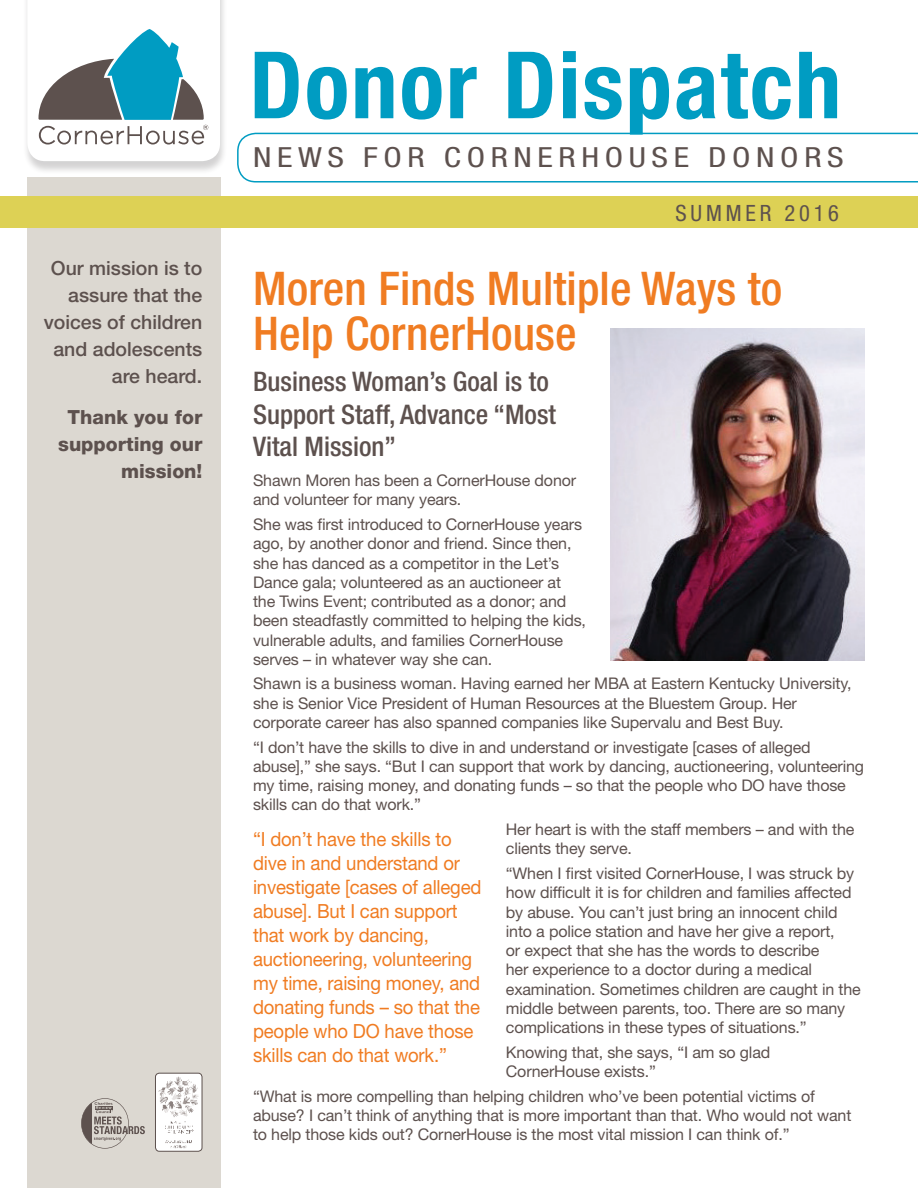
<style>
.page{position:relative;width:918px;height:1188px;background:#fff}
.page>*{position:absolute;margin:0;border:0;box-sizing:border-box;transform-origin:0 0}
.t1{font:700 condensed 93px "Helvetica Neue LT Std";letter-spacing:.02em;color:#009cc2}
.t2{font:500 condensed 46.5px/45px "Helvetica Neue LT Std";letter-spacing:.005em;color:#f07c22}
.t3{font:condensed 27.75px "Helvetica Neue LT Std";letter-spacing:.17em;color:#5d514e;scale:1.19 1}
.t4{font:500 condensed 27px/32.4px "Helvetica Neue LT Std";color:#5d514e}
.t5{font:condensed 22.5px "Helvetica Neue LT Std";letter-spacing:.17em;color:#5d514e}
.t6{font:19.5px/24px "Helvetica Neue LT Std";letter-spacing:-.01em;color:#f07c22;scale:.95 1}
.t7{font:500 19.5px/27px "Helvetica Neue LT Std";color:#5d514e;text-align:right}
.t8{font:800 19.5px/27px "Helvetica Neue LT Std";color:#5d514e;text-align:right}
.t9{font:16.05px/19.2px "Helvetica Neue LT Std";letter-spacing:-.01em;color:#5d514e}
</style>
<div class="page">
<div style="left:27px;top:178px;width:193px;height:1010px;background:#dcd8d1"></div>
<svg style="left:237px;top:133px;width:681px;height:50px"></svg>
<div style="left:23px;top:0;width:204px;height:175px;background:#231f20;opacity:.2"></div>
<svg style="left:27px;top:0;width:193px;height:161px"></svg>
<div style="left:1px;top:196px;width:917px;height:32px;background:#ddd155"></div>
<img style="left:611px;top:329px;width:254px;height:332px">
<img style="left:157px;top:1076px;width:43px;height:74px">
<div style="left:155px;top:1073px;width:47px;height:79px;border:1px solid #5d514e;border-radius:4px"></div>
<svg style="left:81px;top:1098px;width:64px;height:51px"></svg>
<p class="t7" style="left:44px;top:254px;width:160px">Our mission is to assure that the voices of children and adolescents are heard.</p>
<p class="t8" style="left:58px;top:404px;width:146px">Thank you for supporting our mission!</p>
<p class="t1" style="left:249px;top:29px;width:593px">Donor Dispatch</p>
<p class="t3" style="left:253px;top:141px;width:498px">NEWS FOR CORNERHOUSE DONORS</p>
<p class="t5" style="left:676px;top:200px;width:165px">SUMMER 2016</p>
<p class="t2" style="left:253px;top:266px;width:531px">Moren Finds Multiple Ways to<br>Help CornerHouse</p>
<p class="t4" style="left:253px;top:365px;width:305px">Business Woman’s Goal is to<br>Support Staff, Advance “Most<br>Vital Mission”</p>
<p class="t9" style="left:253px;top:471px;width:325px">Shawn Moren has been a CornerHouse donor and volunteer for many years.</p>
<p class="t9" style="left:253px;top:514px;width:335px">She was first introduced to CornerHouse years ago, by another donor and friend. Since then, she has danced as a competitor in the Let’s Dance gala; volunteered as an auctioneer at the Twins Event; contributed as a donor; and been steadfastly committed to helping the kids, vulnerable adults, and families CornerHouse serves – in whatever way she can.</p>
<p class="t9" style="left:253px;top:674px;width:600px">Shawn is a business woman. Having earned her MBA at Eastern Kentucky University, she is Senior Vice President of Human Resources at the Bluestem Group. Her corporate career has also spanned companies like Supervalu and Best Buy.</p>
<p class="t9" style="left:253px;top:737px;width:613px">“I don’t have the skills to dive in and understand or investigate [cases of alleged abuse],” she says. “But I can support that work by dancing, auctioneering, volunteering my time, raising money, and donating funds – so that the people who DO have those skills can do that work.”</p>
<p class="t9" style="left:506px;top:820px;width:350px">Her heart is with the staff members – and with the clients they serve.</p>
<p class="t9" style="left:506px;top:863px;width:357px">“When I first visited CornerHouse, I was struck by how difficult it is for children and families affected by abuse. You can’t just bring an innocent child into a police station and have her give a report,<br>or expect that she has the words to describe<br>her experience to a doctor during a medical examination. Sometimes children are caught in the middle between parents, too. There are so many complications in these types of situations.”</p>
<p class="t9" style="left:506px;top:1042px;width:266px">Knowing that, she says, “I am so glad<br>CornerHouse exists.”</p>
<p class="t9" style="left:253px;top:1086px;width:600px">“What is more compelling than helping children who’ve been potential victims of abuse? I can’t think of anything that is more important than that. Who would not want to help those kids out? CornerHouse is the most vital mission I can think of.”</p>
<p class="t6" style="left:253px;top:827px;width:242px">“I don’t have the skills to dive in and understand or investigate [cases of alleged abuse]. But I can support that work by dancing, auctioneering, volunteering my time, raising money, and donating funds – so that the people who DO have those skills can do that work.”</p>
</div>
